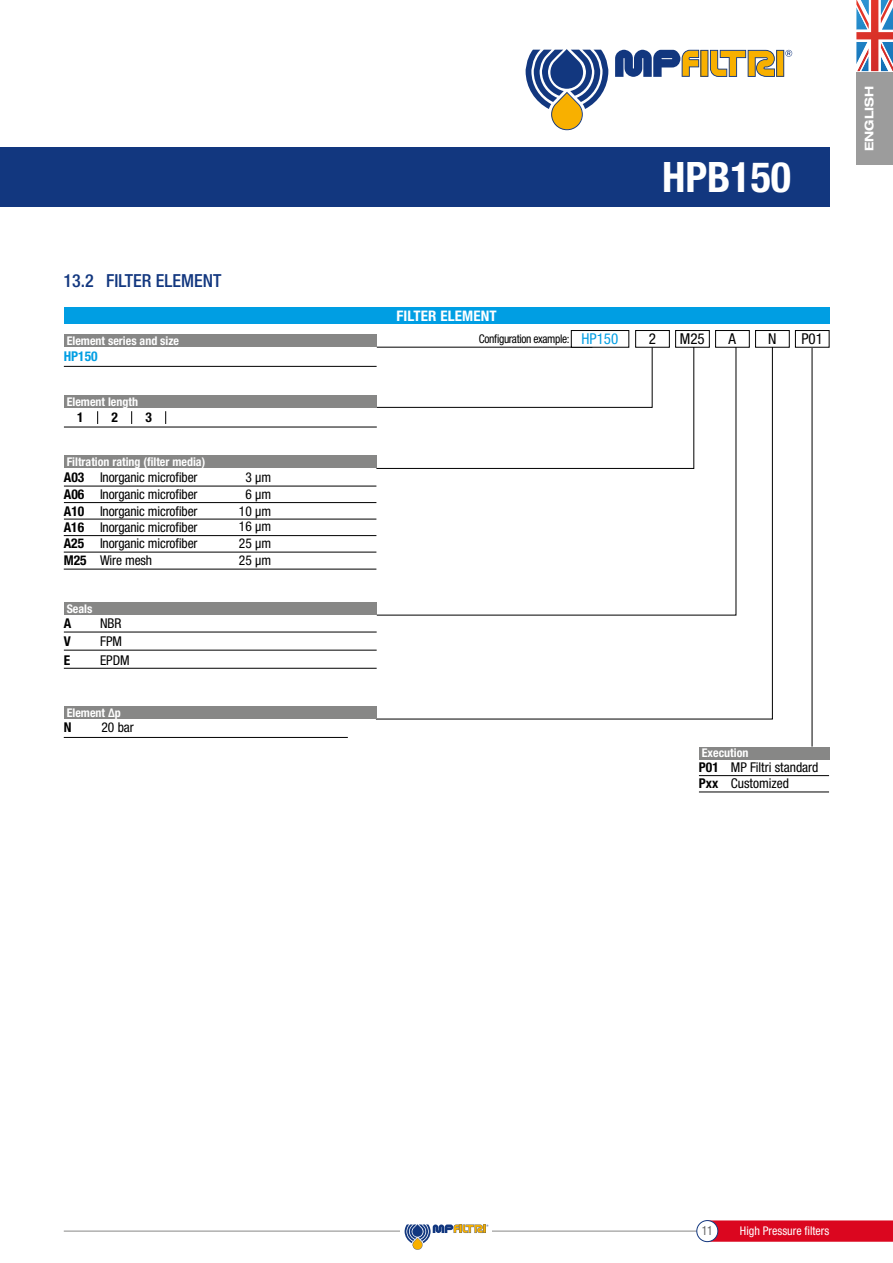
<style>
.page{position:relative;width:893px;height:1263px;background:#fff}
.page>*{position:absolute;margin:0;border:0;box-sizing:border-box;transform-origin:0 0}
.t1{font:700 condensed 42px "Helvetica Neue LT Std";color:#fff}
.t2{font:500 condensed 18px "Helvetica Neue LT Std";color:#12377f}
.t3{font:condensed 15px "Helvetica Neue LT Std";color:#000}
.t4{font:700 condensed 14.55px "Helvetica Neue LT Std";letter-spacing:.01em;color:#fff}
.t5{font:condensed 13.5px/15.9px "Helvetica Neue LT Std";letter-spacing:-.01em;color:#000}
.t6{font:700 condensed 13.5px/15.9px "Helvetica Neue LT Std";color:#000}
.t7{font:700 condensed 13.5px "Helvetica Neue LT Std";color:#009ee3}
.t8{font:condensed 12.75px "Helvetica Neue LT Std";color:#636362;scale:.92 1}
.t9{font:700 condensed 12px "Helvetica Neue LT Std";color:#fff}
.t10{font:condensed 12px "Helvetica Neue LT Std";letter-spacing:-.03em;color:#000;scale:.95 1}
.t11{font:condensed 12px "Helvetica Neue LT Std";color:#fff}
.t12{font:700 expanded 12px "Helvetica Neue LT Std";color:#fff}
.s1{font-weight:700}
.s2{font-size:15px;color:#009ee3}
</style>
<div class="page">
<hr style="left:64px;top:1231px;width:641px;height:1px;background:#878786">
<svg style="left:702px;top:1220px;width:191px;height:22px;background:#db0e27"></svg>
<div style="left:697px;top:1220px;width:21px;height:21px;background:#fff;border-radius:50%"></div>
<div style="left:697px;top:1220px;width:21px;height:22px;border:1px solid #12377f;border-radius:50%"></div>
<div style="left:400px;top:1228px;width:92px;height:6px;background:#fff"></div>
<div style="left:856px;top:72px;width:37px;height:93px;background:#9c9c9c"></div>
<svg style="left:856px;top:0;width:37px;height:71px"></svg>
<svg style="left:615px;top:50px;width:177px;height:27px"></svg>
<svg style="left:526px;top:49px;width:82px;height:81px"></svg>
<svg style="left:405px;top:1224px;width:83px;height:26px"></svg>
<div style="left:0;top:147px;width:829px;height:59px;background:#12377f"></div>
<hr style="left:812px;top:348px;width:1px;height:399px;background:#000">
<svg style="left:375px;top:346px;width:398px;height:373px"></svg>
<svg style="left:376px;top:345px;width:360px;height:270px"></svg>
<svg style="left:346px;top:346px;width:348px;height:123px"></svg>
<div style="left:571px;top:330px;width:58px;height:17px;border:1px solid #000"></div>
<div style="left:715px;top:330px;width:34px;height:17px;border:1px solid #000"></div>
<div style="left:635px;top:330px;width:34px;height:17px;border:1px solid #000"></div>
<div style="left:755px;top:330px;width:34px;height:17px;border:1px solid #000"></div>
<div style="left:675px;top:330px;width:34px;height:17px;border:1px solid #000"></div>
<div style="left:795px;top:330px;width:34px;height:17px;border:1px solid #000"></div>
<div style="left:64px;top:395px;width:313px;height:13px;background:#878786"></div>
<div style="left:64px;top:334px;width:313px;height:13px;background:#878786"></div>
<hr style="left:64px;top:366px;width:313px;height:1px;background:#000">
<div style="left:64px;top:307px;width:765px;height:17px;background:#009ee3"></div>
<div style="left:64px;top:706px;width:313px;height:13px;background:#878786"></div>
<hr style="left:64px;top:569px;width:312px;height:1px;background:#000">
<div style="left:64px;top:455px;width:313px;height:13px;background:#878786"></div>
<hr style="left:64px;top:486px;width:312px;height:1px;background:#000">
<hr style="left:64px;top:519px;width:312px;height:1px;background:#000">
<hr style="left:64px;top:502px;width:312px;height:1px;background:#000">
<hr style="left:64px;top:535px;width:312px;height:1px;background:#000">
<hr style="left:64px;top:552px;width:312px;height:1px;background:#000">
<div style="left:64px;top:602px;width:313px;height:13px;background:#878786"></div>
<hr style="left:64px;top:632px;width:313px;height:1px;background:#000">
<hr style="left:64px;top:650px;width:313px;height:1px;background:#000">
<hr style="left:64px;top:668px;width:313px;height:1px;background:#000">
<div style="left:699px;top:747px;width:130px;height:12px;background:#878786"></div>
<hr style="left:699px;top:775px;width:130px;height:1px;background:#000">
<hr style="left:699px;top:792px;width:130px;height:1px;background:#000">
<hr style="left:64px;top:737px;width:284px;height:1px;background:#000">
<hr style="left:64px;top:427px;width:313px;height:1px;background:#000">
<svg style="left:97px;top:411px;width:1px;height:13px"></svg>
<svg style="left:131px;top:411px;width:1px;height:13px"></svg>
<svg style="left:165px;top:411px;width:1px;height:13px"></svg>
<h2 class="t2" style="left:64px;top:270px;width:159px">13.2 FILTER ELEMENT</h2>
<p class="t9" style="left:67px;top:333px;width:114px">Element series and size</p>
<p class="t7" style="left:64px;top:348px;width:35px">HP150</p>
<p class="t9" style="left:67px;top:394px;width:73px">Element length</p>
<p class="t6" style="left:77px;top:409px;width:8px">1</p>
<p class="t6" style="left:111px;top:409px;width:8px">2</p>
<p class="t6" style="left:145px;top:409px;width:8px">3</p>
<p class="t9" style="left:67px;top:455px;width:140px">Filtration rating (filter media)</p>
<p class="t6" style="left:64px;top:469px;width:22px">A03</p>
<p class="t6" style="left:64px;top:503px;width:22px">A10</p>
<p class="t5" style="left:100px;top:469px;width:99px">Inorganic microfiber</p>
<p class="t5" style="left:245px;top:469px;width:27px">3 µm</p>
<p class="t5" style="left:100px;top:503px;width:99px">Inorganic microfiber</p>
<p class="t5" style="left:239px;top:503px;width:34px">10 µm</p>
<p class="t5" style="left:100px;top:486px;width:99px">Inorganic microfiber</p>
<p class="t5" style="left:245px;top:486px;width:27px">6 µm</p>
<p class="t5" style="left:100px;top:519px;width:99px">Inorganic microfiber</p>
<p class="t5" style="left:239px;top:518px;width:34px">16 µm</p>
<p class="t5" style="left:100px;top:535px;width:99px">Inorganic microfiber</p>
<p class="t5" style="left:239px;top:535px;width:34px">25 µm</p>
<p class="t6" style="left:64px;top:486px;width:22px">A06</p>
<p class="t6" style="left:64px;top:519px;width:22px">A16<br>A25</p>
<p class="t5" style="left:64px;top:552px;width:90px"><span class="s1">M25</span> Wire mesh</p>
<p class="t5" style="left:239px;top:552px;width:34px">25 µm</p>
<p class="t9" style="left:67px;top:601px;width:27px">Seals</p>
<p class="t6" style="left:64px;top:615px;width:9px">A</p>
<p class="t5" style="left:100px;top:615px;width:23px">NBR</p>
<p class="t6" style="left:64px;top:633px;width:9px">V</p>
<p class="t5" style="left:100px;top:634px;width:23px">FPM</p>
<p class="t6" style="left:64px;top:652px;width:8px">E</p>
<p class="t5" style="left:100px;top:652px;width:31px">EPDM</p>
<p class="t9" style="left:67px;top:705px;width:56px">Element ∆p</p>
<p class="t6" style="left:64px;top:719px;width:9px">N</p>
<p class="t5" style="left:101px;top:719px;width:34px">20 bar</p>
<h1 class="t1" style="left:662px;top:151px;width:130px">HPB150</h1>
<p class="t12" style="left:862px;top:151px;width:67px;rotate:-90deg">ENGLISH</p>
<p class="t4" style="left:396px;top:307px;width:102px">FILTER ELEMENT</p>
<p class="t10" style="left:479px;top:332px;width:148px">Configuration example: <span class="s2">HP150</span></p>
<p class="t3" style="left:649px;top:330px;width:9px">2</p>
<p class="t3" style="left:680px;top:330px;width:26px">M25</p>
<p class="t3" style="left:729px;top:330px;width:9px">A</p>
<p class="t3" style="left:768px;top:330px;width:10px">N</p>
<p class="t3" style="left:801px;top:330px;width:23px">P01</p>
<p class="t9" style="left:702px;top:746px;width:48px">Execution</p>
<p class="t6" style="left:699px;top:759px;width:21px">P01<br>Pxx</p>
<p class="t5" style="left:731px;top:759px;width:89px">MP Filtri standard<br>Customized</p>
<p class="t8" style="left:702px;top:1223px;width:14px">11</p>
<p class="t11" style="left:740px;top:1223px;width:91px">High Pressure filters</p>
</div>
